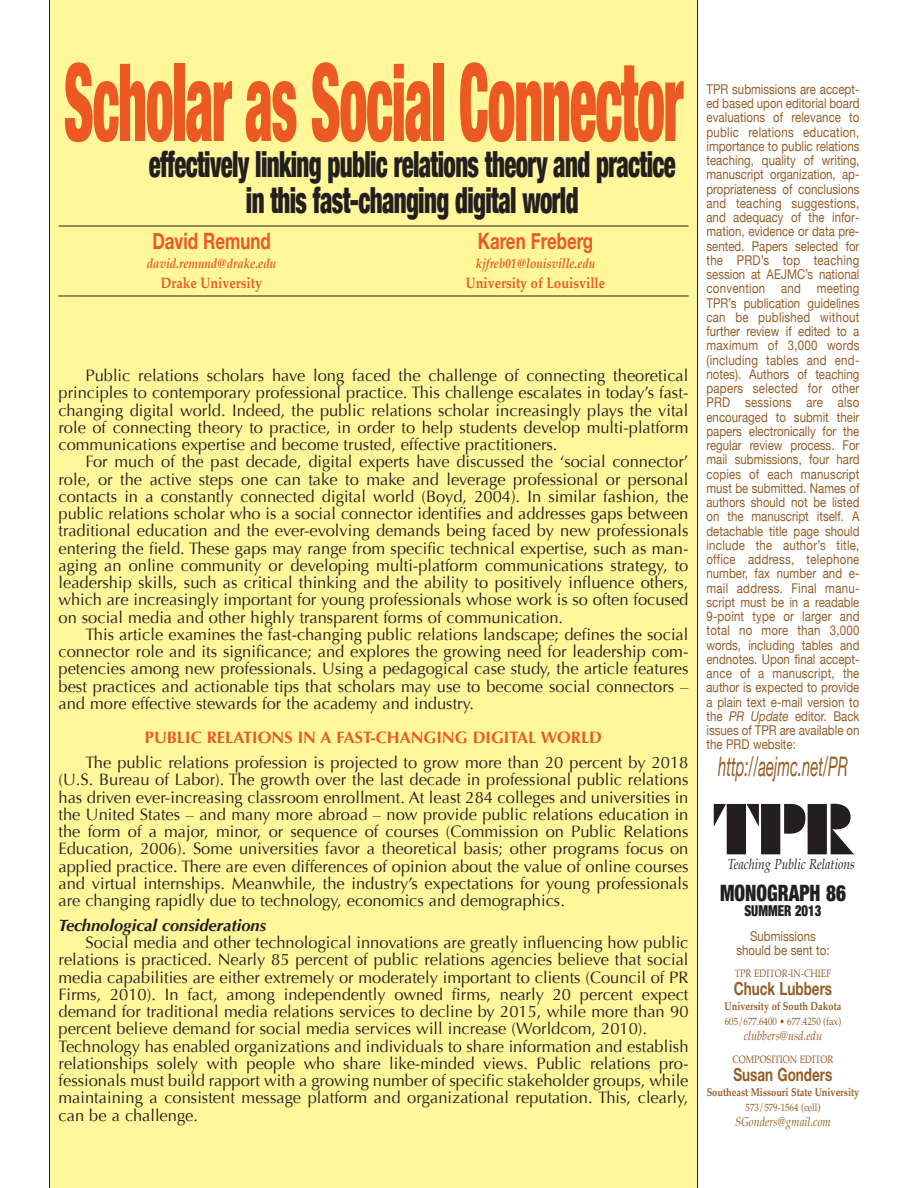
<style>
.page{position:relative;width:918px;height:1188px;background:#fff}
.page>*{position:absolute;margin:0;border:0;box-sizing:border-box;transform-origin:0 0}
.t1{font:900 condensed 108px "Helvetica Neue";letter-spacing:-.025em;color:#ec5922;scale:.52 1}
.t2{font:72px "Block";color:#231f20;scale:.85 1}
.t3{font:900 condensed 36px/36px "Helvetica Neue";letter-spacing:-.025em;color:#231f20;text-align:center;scale:.69 1}
.t4{font:italic 27px "Helvetica Neue";color:#955d27;scale:.55 1}
.t5{font:700 22.5px "Helvetica Neue";color:#ec5922;scale:.75 1}
.t6{font:900 condensed 22.5px "Helvetica Neue";color:#231f20;scale:.85 1}
.t7{font:700 18px "Helvetica Neue";color:#955d27;scale:.75 1}
.t8{font:16.5px/17.2px "Optima";color:#231f20;text-align:justify}
.t9{font:700 16.5px "Optima";color:#ec5922}
.t10{font:italic 700 16.5px "Optima";color:#231f20}
.t11{font:700 15px "Palatino";color:#ec5922;scale:.85 1}
.t12{font:900 condensed 15px "Helvetica Neue";color:#231f20;scale:.85 1}
.t13{font:italic 14.25px "Palatino";color:#231f20;scale:.85 1}
.t14{font:13.5px/14.2px "Helvetica Neue";color:#955d27;text-align:justify;scale:.85 1}
.t15{font:italic 700 13.5px "Palatino";color:#ec5922;scale:.85 1}
.t16{font:italic 12.75px "Palatino";color:#955d27;scale:.85 1}
.t17{font:700 11.25px "Palatino";color:#955d27;scale:.82 1}
.t18{font:10.5px "Palatino";color:#955d27;scale:.85 1}
.s1{font-style:italic}
</style>
<div class="page">
<div style="left:50px;top:1px;width:648px;height:1187px;background:#fff79a"></div>
<hr style="left:697px;top:0;width:1px;height:1188px;background:#231f20">
<hr style="left:49px;top:0;width:1px;height:1188px;background:#231f20">
<hr style="left:59px;top:226px;width:630px;height:1px;background:#231f20">
<hr style="left:59px;top:296px;width:630px;height:1px;background:#231f20">
<h1 class="t1" style="left:64px;top:36px;width:1193px">Scholar as Social Connector</h1>
<h3 class="t3" style="left:149px;top:146px;width:765px">effectively linking public relations theory and practice in this fast-changing digital world</h3>
<h3 class="t5" style="left:152px;top:227px;width:159px">David Remund</h3>
<h3 class="t5" style="left:478px;top:227px;width:155px">Karen Freberg</h3>
<p class="t15" style="left:147px;top:257px;width:154px">david.remund@drake.edu</p>
<p class="t15" style="left:476px;top:257px;width:142px">kjfreb01@louisville.edu</p>
<p class="t11" style="left:161px;top:276px;width:121px">Drake University</p>
<p class="t11" style="left:466px;top:276px;width:166px">University of Louisville</p>
<p class="t8" style="left:58px;top:367px;width:631px;text-indent:27px">Public relations scholars have long faced the challenge of connecting theoretical principles to contemporary professional practice. This challenge escalates in today’s fast&shy;changing digital world. Indeed, the public relations scholar increasingly plays the vital role of connecting theory to practice, in order to help students develop multi-platform communications expertise and become trusted, effective practitioners.</p>
<p class="t8" style="left:58px;top:453px;width:632px;text-indent:27px">For much of the past decade, digital experts have discussed the ‘social connector’ role, or the active steps one can take to make and leverage professional or personal contacts in a constantly connected digital world (Boyd, 2004). In similar fashion, the public relations scholar who is a social connector identifies and addresses gaps between traditional education and the ever-evolving demands being faced by new professionals entering the field. These gaps may range from specific technical expertise, such as man&shy;aging an online community or developing multi-platform communications strategy, to leadership skills, such as critical thinking and the ability to positively influence others, which are increasingly important for young professionals whose work is so often focused on social media and other highly transparent forms of communication.</p>
<p class="t8" style="left:58px;top:626px;width:632px;text-indent:27px">This article examines the fast-changing public relations landscape; defines the social connector role and its significance; and explores the growing need for leadership com&shy;petencies among new professionals. Using a pedagogical case study, the article features best practices and actionable tips that scholars may use to become social connectors – and more effective stewards for the academy and industry.</p>
<p class="t9" style="left:145px;top:728px;width:459px">PUBLIC RELATIONS IN A FAST-CHANGING DIGITAL WORLD</p>
<p class="t8" style="left:58px;top:754px;width:632px;text-indent:27px">The public relations profession is projected to grow more than 20 percent by 2018 (U.S. Bureau of Labor). The growth over the last decade in professional public relations has driven ever-increasing classroom enrollment. At least 284 colleges and universities in the United States – and many more abroad – now provide public relations education in the form of a major, minor, or sequence of courses (Commission on Public Relations Education, 2006). Some universities favor a theoretical basis; other programs focus on applied practice. There are even differences of opinion about the value of online courses and virtual internships. Meanwhile, the industry’s expectations for young professionals are changing rapidly due to technology, economics and demographics.</p>
<p class="t10" style="left:59px;top:916px;width:209px">Technological considerations</p>
<p class="t8" style="left:59px;top:934px;width:632px;text-align:left;text-indent:27px">Social media and other technological innovations are greatly influencing how public relations is practiced. Nearly 85 percent of public relations agencies believe that social media capabilities are either extremely or moderately important to clients (Council of PR Firms, 2010). In fact, among independently owned firms, nearly 20 percent expect demand for traditional media relations services to decline by 2015, while more than 90 percent believe demand for social media services will increase (Worldcom, 2010).<br>Technology has enabled organizations and individuals to share information and establish relationships solely with people who share like-minded views. Public relations pro&shy;fessionals must build rapport with a growing number of specific stakeholder groups, while maintaining a consistent message platform and organizational reputation. This, clearly, can be a challenge.</p>
<p class="t14" style="left:706px;top:82px;width:182px">TPR submissions are accept&shy;ed based upon editorial board evaluations of relevance to public relations education, importance to public relations teaching, quality of writing, manuscript organization, ap&shy;propriateness of conclusions and teaching suggestions, and adequacy of the infor&shy;mation, evidence or data pre&shy;sented. Papers selected for the PRD’s top teaching session at AEJMC’s national convention and meeting TPR’s publication guidelines can be published without further review if edited to a maximum of 3,000 words (including tables and end&shy;notes). Authors of teaching papers selected for other PRD sessions are also encouraged to submit their papers electronically for the regular review process. For mail submissions, four hard copies of each manuscript must be submitted. Names of authors should not be listed on the manuscript itself. A detachable title page should include the author’s title, office address, telephone number, fax number and e&shy;mail address. Final manu&shy;script must be in a readable 9-point type or larger and total no more than 3,000 words, including tables and endnotes. Upon final accept&shy;ance of a manuscript, the author is expected to provide a plain text e-mail version to the <span class="s1">PR Update</span> editor. Back issues of TPR are available on the PRD website:</p>
<h3 class="t4" style="left:718px;top:751px;width:238px">http://aejmc.net/PR</h3>
<h2 class="t2" style="left:714px;top:794px;width:164px">TPR</h2>
<p class="t13" style="left:728px;top:858px;width:151px">Teaching Public Relations</p>
<h3 class="t6" style="left:720px;top:879px;width:150px">MONOGRAPH 86</h3>
<p class="t12" style="left:744px;top:901px;width:92px">SUMMER 2013</p>
<p class="t14" style="left:736px;top:930px;width:111px;line-height:13.5px;text-align:center">Submissions should be sent to:</p>
<p class="t18" style="left:735px;top:969px;width:115px">TPR EDITOR-IN-CHIEF</p>
<p class="t7" style="left:734px;top:978px;width:133px">Chuck Lubbers</p>
<p class="t17" style="left:725px;top:1001px;width:144px">University of South Dakota</p>
<p class="t18" style="left:725px;top:1017px;width:139px">605/677.6400 • 677.4250 (fax)</p>
<p class="t16" style="left:744px;top:1030px;width:94px">clubbers@usd.edu</p>
<p class="t18" style="left:733px;top:1054px;width:120px">COMPOSITION EDITOR</p>
<p class="t7" style="left:734px;top:1063px;width:133px">Susan Gonders</p>
<p class="t17" style="left:707px;top:1087px;width:188px">Southeast Missouri State University</p>
<p class="t18" style="left:746px;top:1102px;width:90px">573/579-1564 (cell)</p>
<p class="t16" style="left:735px;top:1115px;width:114px">SGonders@gmail.com</p>
</div>
